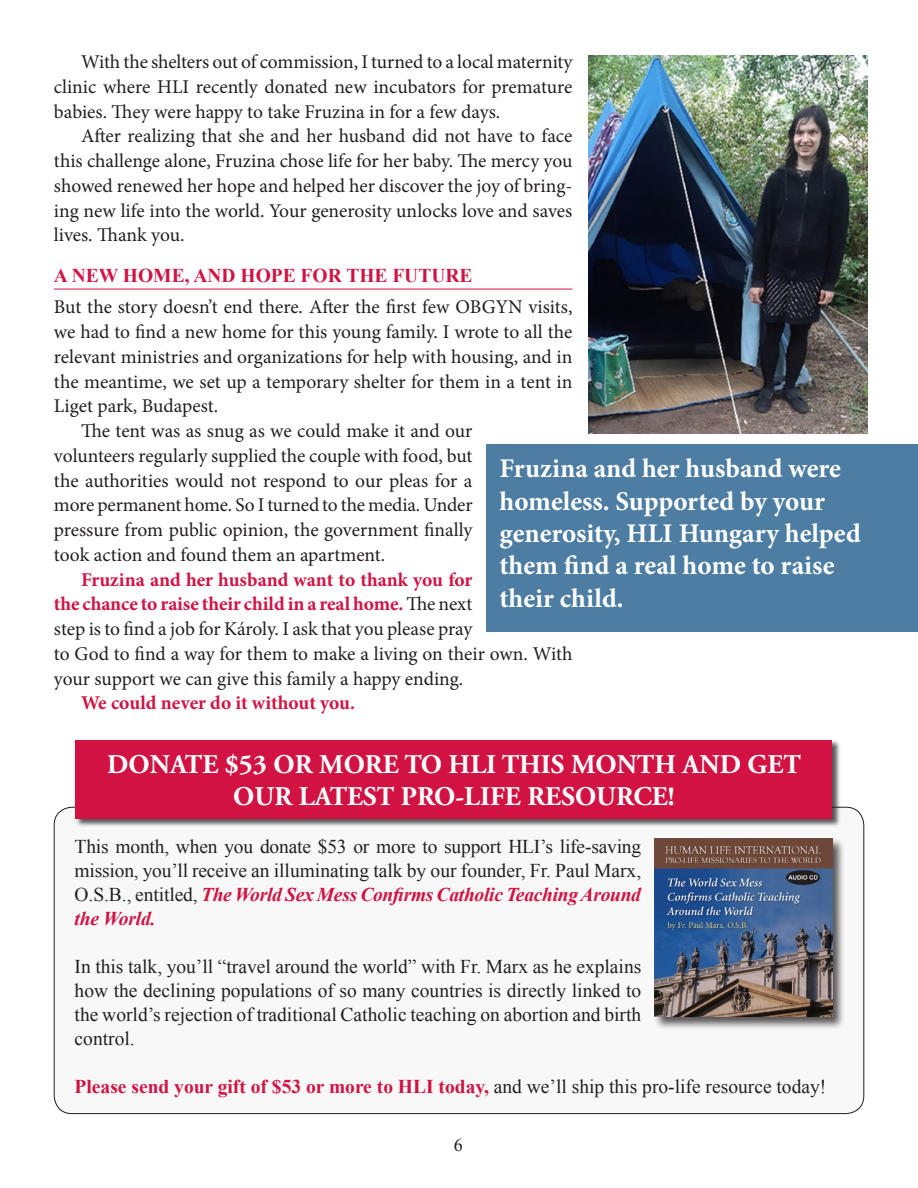
<style>
.page{position:relative;width:918px;height:1188px;background:#fff}
.page>*{position:absolute;margin:0;border:0;box-sizing:border-box;transform-origin:0 0}
.t1{font:700 27px/32.4px "Minion Pro";color:#fff}
.t2{font:700 27px/32.4px "Adobe Garamond Pro";color:#fff;text-align:center}
.t3{font:19.5px/24.8px "Minion Pro";letter-spacing:-.005em;color:#231f20;text-align:justify}
.t4{font:19.5px/24px "Times New Roman";color:#231f20;text-align:justify}
.t5{font:700 19.5px "Times New Roman";color:#d21242}
.t6{font:700 19.5px "Minion Pro";letter-spacing:-.005em;color:#d21242}
.t7{font:18px "Times New Roman";color:#231f20}
.s1{font-weight:700;color:#d21242}
.s2{font-stretch:condensed}
.s3{font-weight:700;font-style:italic;color:#d21242}
.s4{font-weight:400;color:#231f20}
</style>
<div class="page">
<div style="left:54px;top:807px;width:810px;height:307px;background:#f8f8f8;border-radius:18px"></div>
<div style="left:75px;top:739px;width:766px;height:88px;background:#231f20;opacity:.75"></div>
<div style="left:76px;top:740px;width:756px;height:79px;background:#d21242"></div>
<div style="left:654px;top:838px;width:191px;height:192px;background:#231f20;opacity:.75"></div>
<img style="left:655px;top:839px;width:177px;height:177px">
<div style="left:486px;top:444px;width:432px;height:188px;background:#4d7da3"></div>
<hr style="left:54px;top:289px;width:518px;height:1px;background:#d21242">
<img style="left:589px;top:56px;width:279px;height:378px">
<p class="t3" style="left:54px;top:50px;width:520px;text-indent:27px">With the shelters out of commission, I turned to a local maternity clinic where HLI recently donated new incubators for premature babies. They were happy to take Fruzina in for a few days.</p>
<p class="t3" style="left:54px;top:124px;width:520px;text-indent:27px">After realizing that she and her husband did not have to face this challenge alone, Fruzina chose life for her baby. The mercy you showed renewed her hope and helped her discover the joy of bring&shy;ing new life into the world. Your generosity unlocks love and saves lives. Thank you.</p>
<p class="t5" style="left:54px;top:262px;width:420px">A NEW HOME, AND HOPE FOR THE FUTURE</p>
<p class="t3" style="left:54px;top:295px;width:520px">But the story doesn’t end there. After the first few OBGYN visits,</p>
<p class="t3" style="left:54px;top:320px;width:520px">we had to find a new home for this young family. I wrote to all the</p>
<p class="t3" style="left:54px;top:344px;width:520px">relevant ministries and organizations for help with housing, and in</p>
<p class="t3" style="left:54px;top:369px;width:520px">the meantime, we set up a temporary shelter for them in a tent in</p>
<p class="t3" style="left:54px;top:394px;width:166px">Liget park, Budapest.</p>
<p class="t3" style="left:81px;top:419px;width:393px">The tent was as snug as we could make it and our</p>
<p class="t3" style="left:54px;top:443px;width:420px">volunteers regularly supplied the couple with food, but</p>
<p class="t3" style="left:54px;top:468px;width:420px">the authorities would not respond to our pleas for a</p>
<p class="t3" style="left:54px;top:493px;width:420px">more permanent home. So I turned to the media. Under</p>
<p class="t3" style="left:54px;top:518px;width:420px">pressure from public opinion, the government finally</p>
<p class="t3" style="left:54px;top:542px;width:333px">took action and found them an apartment.</p>
<p class="t3" style="left:54px;top:567px;width:520px;text-align:left;text-indent:27px"><span class="s1">Fruzina and her husband want to thank you for<br>the chance to raise their child in a real home.</span> The next<br>step is to find a job for Károly. I ask that you please pray<br>to God to find a way for them to make a living on their own. With your support we can give this family a happy ending.</p>
<p class="t6" style="left:81px;top:689px;width:275px">We could never do it without you.</p>
<h1 class="t1" style="left:500px;top:452px;width:363px">Fruzina and her husband were homeless. Supported by your generosity, HLI Hungary helped them find a real home to raise their child<span class="s2">.</span></h1>
<h1 class="t2" style="left:107px;top:749px;width:695px">DONATE $53 OR MORE TO HLI THIS MONTH AND GET<br>OUR LATEST PRO-LIFE RESOURCE!</h1>
<p class="t4" style="left:75px;top:834px;width:568px">This month, when you donate $53 or more to support HLI’s life-saving mission, you’ll receive an illuminating talk by our founder, Fr. Paul Marx, O.S.B., entitled, <span class="s3">The World Sex Mess Confirms Catholic Teaching Around the World.</span></p>
<p class="t4" style="left:75px;top:954px;width:568px">In this talk, you’ll “travel around the world” with Fr. Marx as he explains how the declining populations of so many countries is directly linked to the world’s rejection of traditional Catholic teaching on abortion and birth control.</p>
<p class="t5" style="left:75px;top:1073px;width:753px">Please send your gift of $53 or more to HLI today, <span class="s4">and we’ll ship this pro-life resource today!</span></p>
<p class="t7" style="left:454px;top:1133px;width:10px">6</p>
</div>
